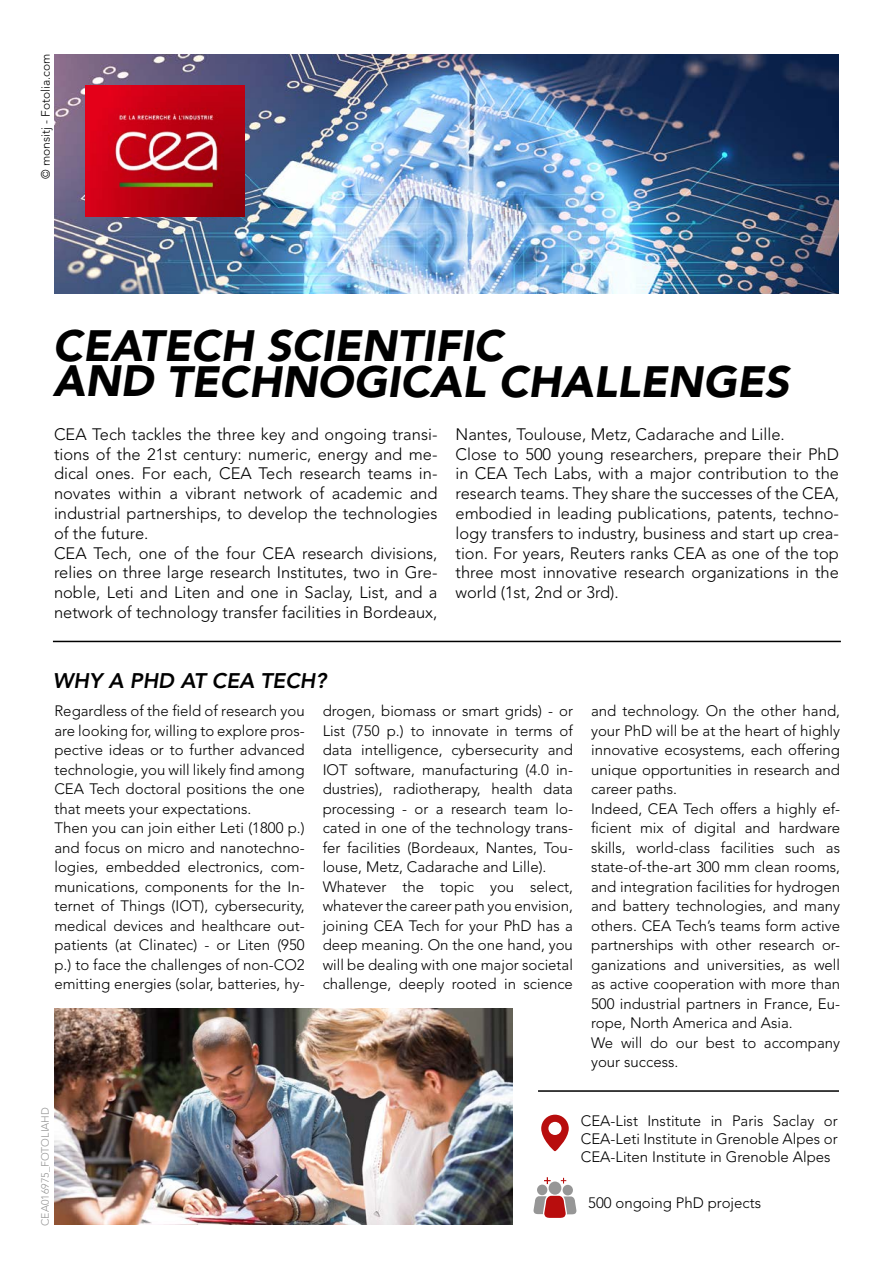
<style>
.page{position:relative;width:893px;height:1263px;background:#fff}
.page>*{position:absolute;margin:0;border:0;box-sizing:border-box;transform-origin:0 0}
.t1{font:italic 900 43.5px/36px "Avenir LT Std";color:#000}
.t2{font:italic 800 21px "Avenir LT Std";color:#000}
.t3{font:300 16.5px/19.8px "Avenir LT Std";color:#000}
.t4{font:300 15px/19.5px "Avenir LT Std";color:#000}
.t5{font:300 12px "Avenir LT Std";color:#000}
.t6{font:300 10.5px "Avenir LT Std";color:#969696}
</style>
<div class="page">
<img style="left:54px;top:54px;width:785px;height:239px">
<img style="left:85px;top:85px;width:160px;height:132px">
<img style="left:54px;top:1008px;width:458px;height:216px">
<hr style="left:53px;top:641px;width:788px;height:1px;background:#000">
<hr style="left:538px;top:1090px;width:301px;height:2px;background:#000">
<div style="left:563px;top:1185px;width:10px;height:10px;background:#969696;border-radius:50%"></div>
<div style="left:549px;top:1181px;width:12px;height:14px;background:#969696;border-radius:50%"></div>
<div style="left:537px;top:1184px;width:10px;height:11px;background:#969696;border-radius:50%"></div>
<svg style="left:533px;top:1196px;width:43px;height:22px"></svg>
<svg style="left:561px;top:1178px;width:5px;height:5px"></svg>
<svg style="left:544px;top:1177px;width:7px;height:7px"></svg>
<svg style="left:541px;top:1115px;width:28px;height:36px"></svg>
<p class="t5" style="left:39px;top:179px;width:127px;rotate:-90deg">© monsitj - Fotolia.com</p>
<h1 class="t1" style="left:53px;top:329px;width:738px">CEATECH SCIENTIFIC<br>AND TECHNOGICAL CHALLENGES</h1>
<p class="t3" style="left:54px;top:424px;width:385px">CEA Tech tackles the three key and ongoing transi&shy;tions of the 21st century: numeric, energy and me&shy;dical ones. For each, CEA Tech research teams in&shy;novates within a vibrant network of academic and industrial partnerships, to develop the technologies of the future.<br>CEA Tech, one of the four CEA research divisions, relies on three large research Institutes, two in Gre&shy;noble, Leti and Liten and one in Saclay, List, and a network of technology transfer facilities in Bordeaux,</p>
<p class="t3" style="left:455px;top:424px;width:385px">Nantes, Toulouse, Metz, Cadarache and Lille.<br>Close to 500 young researchers, prepare their PhD in CEA Tech Labs, with a major contribution to the research teams. They share the successes of the CEA, embodied in leading publications, patents, techno&shy;logy transfers to industry, business and start up crea&shy;tion. For years, Reuters ranks CEA as one of the top three most innovative research organizations in the world (1st, 2nd or 3rd).</p>
<h2 class="t2" style="left:53px;top:668px;width:275px">WHY A PHD AT CEA TECH?</h2>
<p class="t4" style="left:54px;top:701px;width:252px">Regardless of the field of research you are looking for, willing to explore pros&shy;pective ideas or to further advanced technologie, you will likely find among CEA Tech doctoral positions the one that meets your expectations.<br>Then you can join either Leti (1800 p.) and focus on micro and nanotechno&shy;logies, embedded electronics, com&shy;munications, components for the In&shy;ternet of Things (IOT), cybersecurity, medical devices and healthcare out&shy;patients (at Clinatec) - or Liten (950 p.) to face the challenges of non-CO2 emitting energies (solar, batteries, hy-</p>
<p class="t4" style="left:323px;top:701px;width:252px">drogen, biomass or smart grids) - or List (750 p.) to innovate in terms of data intelligence, cybersecurity and IOT software, manufacturing (4.0 in&shy;dustries), radiotherapy, health data processing - or a research team lo&shy;cated in one of the technology trans&shy;fer facilities (Bordeaux, Nantes, Tou&shy;louse, Metz, Cadarache and Lille).<br>Whatever the topic you select, whatever the career path you envision, joining CEA Tech for your PhD has a deep meaning. On the one hand, you will be dealing with one major societal challenge, deeply rooted in science</p>
<p class="t4" style="left:591px;top:701px;width:251px">and technology. On the other hand, your PhD will be at the heart of highly innovative ecosystems, each offering unique opportunities in research and career paths.<br>Indeed, CEA Tech offers a highly ef&shy;ficient mix of digital and hardware skills, world-class facilities such as state-of-the-art 300 mm clean rooms, and integration facilities for hydrogen and battery technologies, and many others. CEA Tech’s teams form active partnerships with other research or&shy;ganizations and universities, as well as active cooperation with more than 500 industrial partners in France, Eu&shy;rope, North America and Asia.<br>We will do our best to accompany your success.</p>
<p class="t6" style="left:39px;top:1226px;width:120px;rotate:-90deg">CEA016975_FOTOLIAHD</p>
<p class="t4" style="left:581px;top:1112px;width:258px;line-height:18px;text-align:justify">CEA-List Institute in Paris Saclay or CEA-Leti Institute in Grenoble Alpes or CEA-Liten Institute in Grenoble Alpes</p>
<p class="t4" style="left:588px;top:1193px;width:174px">500 ongoing PhD projects</p>
</div>
